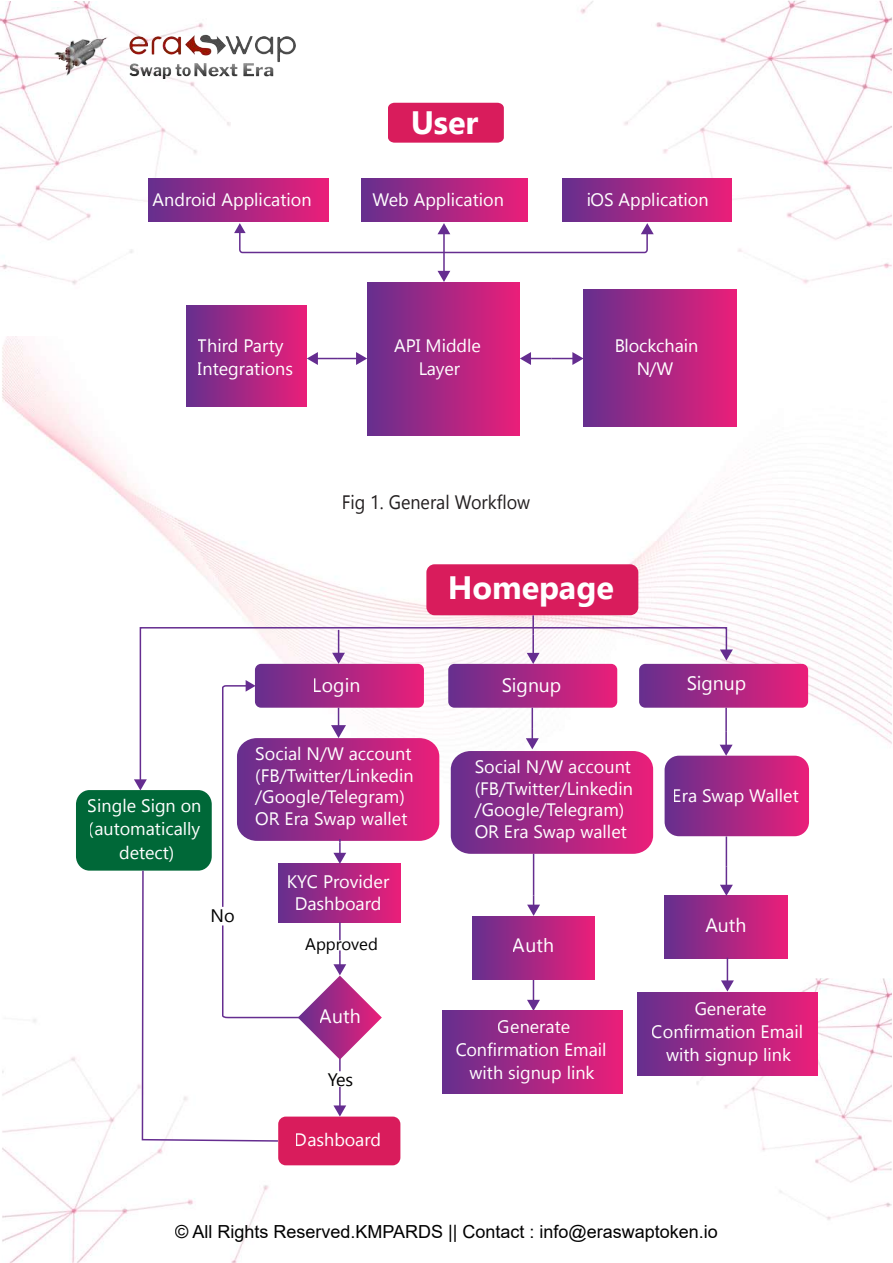
<style>
.page{position:relative;width:893px;height:1263px;background:#fff}
.page>*{position:absolute;margin:0;border:0;box-sizing:border-box;transform-origin:0 0}
.t1{font:700 32.25px "Gadugi";color:#fff}
.t2{font:19.35px "Gadugi";color:#fff}
.t3{font:19.35px "Gadugi";color:#231f20;scale:.93 1}
.t4{font:18.15px/21.8px "Gadugi";color:#fff;text-align:center}
.t5{font:18.15px "Gadugi";color:#000}
.t6{font:18px/23.2px "Gadugi";color:#fff;text-align:center}
.t7{font:18px "Arial";color:#000}
.t8{font:16.8px "Gadugi";color:#000}
</style>
<div class="page">
<img style="left:2px;top:0;width:890px;height:1263px">
<img style="left:0;top:2px;width:230px;height:334px">
<img style="left:696px;top:978px;width:196px;height:285px">
<img style="left:52px;top:34px;width:243px;height:45px">
<div style="left:388px;top:103px;width:116px;height:40px;background:#d91c5c"></div>
<div style="left:426px;top:564px;width:212px;height:51px;background:#d91c5c;border-radius:8px"></div>
<div style="left:563px;top:178px;width:169px;height:44px;background:linear-gradient(to right,#662f8e,#eb1e79)"></div>
<div style="left:362px;top:178px;width:166px;height:44px;background:linear-gradient(to right,#662f8e,#ea1e79)"></div>
<div style="left:149px;top:178px;width:179px;height:44px;background:linear-gradient(to right,#662f8e,#ea1e79)"></div>
<div style="left:665px;top:895px;width:122px;height:64px;background:linear-gradient(to right,#662f8e,#e91e7a)"></div>
<div style="left:186px;top:306px;width:121px;height:100px;background:linear-gradient(to right,#652f8e,#ea1e79)"></div>
<div style="left:76px;top:790px;width:136px;height:81px;background:#006838;border-radius:14px"></div>
<div style="left:584px;top:290px;width:153px;height:136px;background:linear-gradient(to right,#662f8e,#eb1e79)"></div>
<div style="left:367px;top:283px;width:153px;height:152px;background:linear-gradient(to right,#662f8e,#ea1e79)"></div>
<svg style="left:234px;top:223px;width:420px;height:31px"></svg>
<hr style="left:443px;top:253px;width:2px;height:20px;background:#652d90">
<svg style="left:437px;top:271px;width:13px;height:11px"></svg>
<svg style="left:532px;top:615px;width:2px;height:11px"></svg>
<hr style="left:726px;top:836px;width:1px;height:30px;background:#652d90">
<svg style="left:720px;top:866px;width:13px;height:30px"></svg>
<hr style="left:533px;top:853px;width:1px;height:42px;background:#652d90">
<svg style="left:527px;top:895px;width:13px;height:21px"></svg>
<svg style="left:527px;top:979px;width:13px;height:32px"></svg>
<svg style="left:721px;top:957px;width:13px;height:34px"></svg>
<svg style="left:307px;top:352px;width:60px;height:13px"></svg>
<svg style="left:520px;top:352px;width:64px;height:13px"></svg>
<svg style="left:139px;top:626px;width:589px;height:157px"></svg>
<div style="left:473px;top:916px;width:122px;height:63px;background:linear-gradient(to right,#662f8e,#e91e79)"></div>
<div style="left:278px;top:1116px;width:122px;height:49px;background:#d91c5c;border-radius:8px"></div>
<div style="left:443px;top:1011px;width:179px;height:82px;background:linear-gradient(to right,#662f8e,#ea1e79)"></div>
<div style="left:638px;top:993px;width:179px;height:82px;background:linear-gradient(to right,#662f8e,#ea1e79)"></div>
<svg style="left:448px;top:649px;width:361px;height:205px"></svg>
<svg style="left:134px;top:630px;width:305px;height:512px"></svg>
<h1 class="t1" style="left:410px;top:103px;width:69px">User</h1>
<p class="t6" style="left:153px;top:188px;width:161px">Android Application</p>
<p class="t6" style="left:372px;top:188px;width:133px">Web Application</p>
<p class="t6" style="left:198px;top:334px;width:97px;text-align:left">Third Party<br>Integrations</p>
<p class="t6" style="left:394px;top:334px;width:88px">API Middle<br>Layer</p>
<p class="t3" style="left:342px;top:490px;width:204px">Fig 1. General Workflow</p>
<p class="t6" style="left:586px;top:188px;width:124px">iOS Application</p>
<p class="t6" style="left:614px;top:334px;width:86px">Blockchain<br>N/W</p>
<h1 class="t1" style="left:448px;top:568px;width:168px">Homepage</h1>
<p class="t6" style="left:88px;top:794px;width:115px">Single Sign on (automatically detect)</p>
<p class="t5" style="left:210px;top:905px;width:26px">No</p>
<p class="t2" style="left:313px;top:674px;width:49px">Login</p>
<p class="t2" style="left:502px;top:674px;width:61px">Signup</p>
<p class="t2" style="left:686px;top:671px;width:61px">Signup</p>
<p class="t6" style="left:255px;top:743px;width:160px;line-height:21.6px;text-align:left">Social N/W account (FB/Twitter/Linkedin /Google/Telegram)<br>OR Era Swap wallet</p>
<p class="t4" style="left:287px;top:871px;width:104px">KYC Provider<br>Dashboard</p>
<p class="t8" style="left:305px;top:934px;width:74px">Approved</p>
<p class="t2" style="left:320px;top:1005px;width:43px">Auth</p>
<p class="t5" style="left:328px;top:1068px;width:27px">Yes</p>
<p class="t6" style="left:295px;top:1128px;width:88px">Dashboard</p>
<p class="t6" style="left:475px;top:756px;width:160px;line-height:21.6px;text-align:left">Social N/W account (FB/Twitter/Linkedin /Google/Telegram)<br>OR Era Swap wallet</p>
<p class="t6" style="left:673px;top:784px;width:127px">Era Swap Wallet</p>
<p class="t2" style="left:513px;top:934px;width:43px">Auth</p>
<p class="t6" style="left:455px;top:1014px;width:153px">Generate<br>Confirmation Email with signup link</p>
<p class="t2" style="left:705px;top:913px;width:43px">Auth</p>
<p class="t6" style="left:652px;top:997px;width:153px">Generate<br>Confirmation Email with signup link</p>
<p class="t7" style="left:175px;top:1219px;width:544px">© All Rights Reserved.KMPARDS || Contact : info@eraswaptoken.io</p>
</div>
